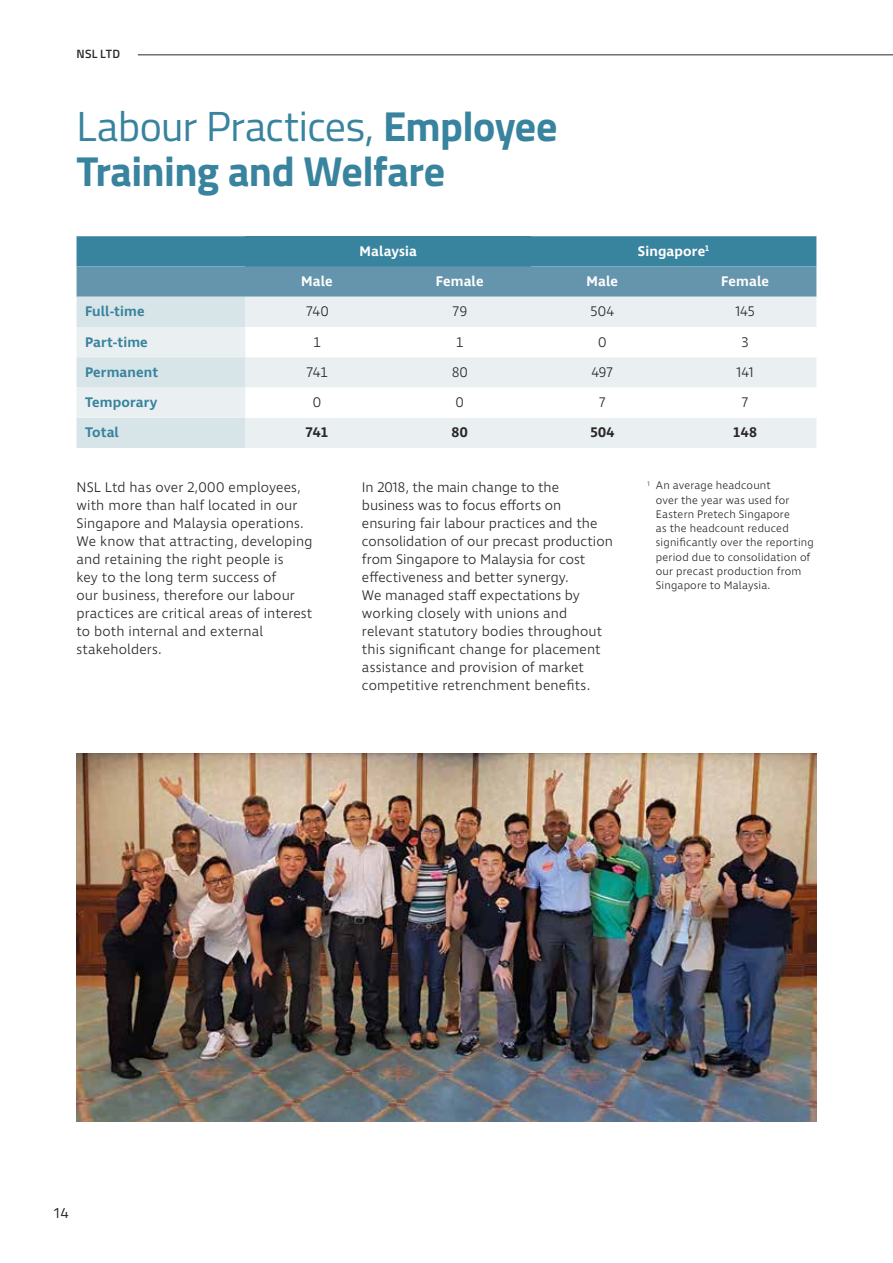
<style>
.page{position:relative;width:893px;height:1263px;background:#fff}
.page>*{position:absolute;margin:0;border:0;box-sizing:border-box;transform-origin:0 0}
.t1{font:700 42px/45px "Titillium Web";letter-spacing:-.015em;color:#38839e}
.t2{font:15px "Titillium Web";color:#292829}
.t3{font:14.25px/18px "Ingra Regular 7";letter-spacing:.005em;color:#292829}
.t4{font:14.25px "Ingra Regular 5";letter-spacing:.01em;color:#38839e}
.t5{font:14.25px "Ingra Regular 5";letter-spacing:.005em;color:#fff}
.t6{font:14.25px "Ingra Regular 5";letter-spacing:.01em;color:#292829}
.t7{font:600 12px "Titillium Web";letter-spacing:.02em;color:#292829}
.t8{font:11.25px/14.2px "Ingra Regular 7";letter-spacing:.015em;color:#292829}
.s1{font-weight:400}
</style>
<div class="page">
<img style="left:77px;top:754px;width:740px;height:368px">
<svg style="left:77px;top:236px;width:739px;height:61px;background:#508da6"></svg>
<svg style="left:77px;top:297px;width:739px;height:151px;background:#e5edee"></svg>
<svg style="left:246px;top:327px;width:570px;height:91px"></svg>
<hr style="left:138px;top:55px;width:755px;height:1px;background:#292829">
<p class="t7" style="left:77px;top:45px;width:45px">NSL LTD</p>
<h1 class="t1" style="left:77px;top:102px;width:482px"><span class="s1">Labour Practices,</span> Employee<br>Training and Welfare</h1>
<p class="t5" style="left:359px;top:242px;width:59px">Malaysia</p>
<p class="t5" style="left:638px;top:242px;width:73px">Singapore<sup>1</sup></p>
<p class="t5" style="left:301px;top:272px;width:33px">Male</p>
<p class="t5" style="left:436px;top:272px;width:49px">Female</p>
<p class="t5" style="left:587px;top:272px;width:33px">Male</p>
<p class="t5" style="left:721px;top:272px;width:49px">Female</p>
<p class="t4" style="left:85px;top:303px;width:61px">Full-time</p>
<p class="t3" style="left:305px;top:303px;width:25px">740</p>
<p class="t3" style="left:452px;top:303px;width:17px">79</p>
<p class="t3" style="left:591px;top:303px;width:25px">504</p>
<p class="t3" style="left:735px;top:303px;width:21px">145</p>
<p class="t4" style="left:85px;top:333px;width:64px">Part-time</p>
<p class="t3" style="left:313px;top:334px;width:9px">1</p>
<p class="t3" style="left:456px;top:334px;width:9px">1</p>
<p class="t3" style="left:598px;top:334px;width:10px">0</p>
<p class="t3" style="left:742px;top:334px;width:8px">3</p>
<p class="t4" style="left:85px;top:363px;width:75px">Permanent</p>
<p class="t3" style="left:306px;top:364px;width:24px">741</p>
<p class="t3" style="left:452px;top:364px;width:17px">80</p>
<p class="t3" style="left:591px;top:364px;width:23px">497</p>
<p class="t3" style="left:736px;top:364px;width:19px">141</p>
<p class="t4" style="left:85px;top:393px;width:74px">Temporary</p>
<p class="t3" style="left:313px;top:394px;width:10px">0</p>
<p class="t3" style="left:456px;top:394px;width:9px">0</p>
<p class="t3" style="left:599px;top:394px;width:8px">7</p>
<p class="t3" style="left:742px;top:394px;width:8px">7</p>
<p class="t4" style="left:85px;top:424px;width:35px">Total</p>
<p class="t6" style="left:305px;top:424px;width:25px">741</p>
<p class="t6" style="left:452px;top:424px;width:18px">80</p>
<p class="t6" style="left:590px;top:424px;width:26px">504</p>
<p class="t6" style="left:733px;top:424px;width:26px">148</p>
<p class="t3" style="left:77px;top:479px;width:237px">NSL Ltd has over 2,000 employees, with more than half located in our<br>Singapore and Malaysia operations.<br>We know that attracting, developing and retaining the right people is<br>key to the long term success of<br>our business, therefore our labour practices are critical areas of interest to both internal and external stakeholders.</p>
<p class="t3" style="left:362px;top:479px;width:252px">In 2018, the main change to the business was to focus efforts on ensuring fair labour practices and the consolidation of our precast production from Singapore to Malaysia for cost effectiveness and better synergy.<br>We managed staff expectations by working closely with unions and relevant statutory bodies throughout this significant change for placement assistance and provision of market competitive retrenchment benefits.</p>
<p class="t8" style="left:656px;top:479px;width:159px;text-indent:-8px"><sup>1</sup> An average headcount<br>over the year was used for<br>Eastern Pretech Singapore<br>as the headcount reduced significantly over the reporting period due to consolidation of our precast production from<br>Singapore to Malaysia.</p>
<p class="t2" style="left:53px;top:1202px;width:18px">14</p>
</div>
